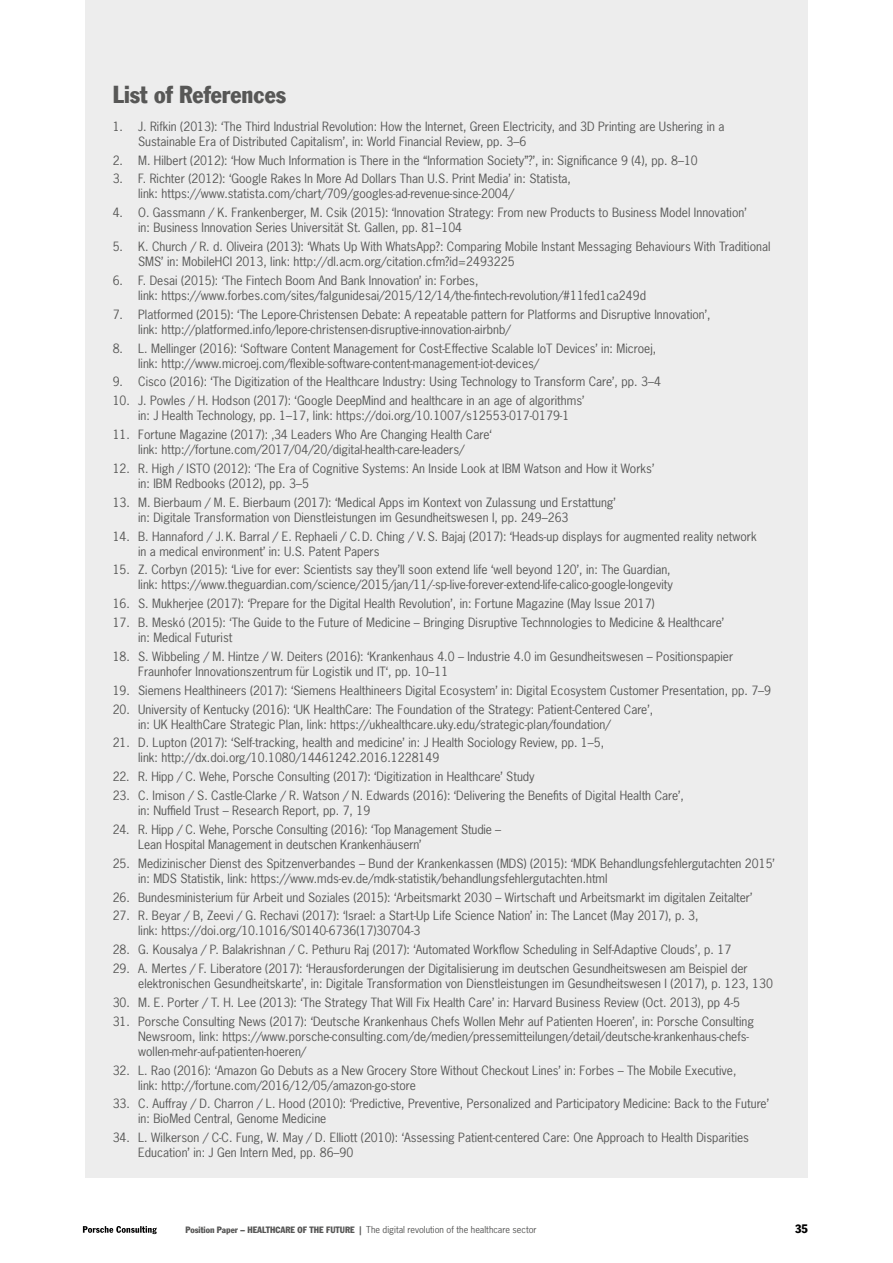
<style>
.page{position:relative;width:893px;height:1263px;background:#fff}
.page>*{position:absolute;margin:0;border:0;box-sizing:border-box;transform-origin:0 0}
.t1{font:condensed 24px "Frank Gothfor Porsche Com";color:#575756}
.t2{font:12px/15px "News Gothfor Porsche Com";color:#575756}
.t3{font:condensed 12px "Frank Gothfor Porsche Com";color:#000}
.t4{font:9px "News Gothfor Porsche Com";color:#575756}
.s1{font-family:"Frank Gothfor Porsche Com";font-stretch:condensed}
</style>
<div class="page">
<svg style="left:83px;top:1226px;width:74px;height:8px"></svg>
<div style="left:85px;top:0;width:723px;height:1178px;background:#ededed"></div>
<h1 class="t1" style="left:113px;top:80px;width:175px">List of References</h1>
<p class="t2" style="left:138px;top:119px;width:588px;text-indent:-26px">1. J. Rifkin (2013): ‘The Third Industrial Revolution: How the Internet, Green Electricity, and 3D Printing are Ushering in a<br>Sustainable Era of Distributed Capitalism’, in: World Financial Review, pp. 3–6</p>
<p class="t2" style="left:113px;top:152px;width:587px">2. M. Hilbert (2012): ‘How Much Information is There in the “Information Society”?’, in: Significance 9 (4), pp. 8–10</p>
<p class="t2" style="left:138px;top:171px;width:434px;text-indent:-26px">3. F. Richter (2012): ‘Google Rakes In More Ad Dollars Than U.S. Print Media’ in: Statista, link: https://www.statista.com/chart/709/googles-ad-revenue-since-2004/</p>
<p class="t2" style="left:138px;top:205px;width:610px;text-indent:-26px">4. O. Gassmann / K. Frankenberger, M. Csik (2015): ‘Innovation Strategy: From new Products to Business Model Innovation’ in: Business Innovation Series Universität St. Gallen, pp. 81–104</p>
<p class="t2" style="left:138px;top:239px;width:634px;text-indent:-26px">5. K. Church / R. d. Oliveira (2013): ‘Whats Up With WhatsApp?: Comparing Mobile Instant Messaging Behaviours With Traditional<br>SMS’ in: MobileHCI 2013, link: http://dl.acm.org/citation.cfm?id=2493225</p>
<p class="t2" style="left:138px;top:273px;width:509px;text-indent:-26px">6. F. Desai (2015): ‘The Fintech Boom And Bank Innovation’ in: Forbes,<br>link: https://www.forbes.com/sites/falgunidesai/2015/12/14/the-fintech-revolution/#11fed1ca249d</p>
<p class="t2" style="left:138px;top:307px;width:574px;text-indent:-26px">7. Platformed (2015): ‘The Lepore-Christensen Debate: A repeatable pattern for Platforms and Disruptive Innovation’, link: http://platformed.info/lepore-christensen-disruptive-innovation-airbnb/</p>
<p class="t2" style="left:138px;top:340px;width:519px;text-indent:-26px">8. L. Mellinger (2016): ‘Software Content Management for Cost-Effective Scalable IoT Devices’ in: Microej, link: http://www.microej.com/flexible-software-content-management-iot-devices/</p>
<p class="t2" style="left:113px;top:374px;width:550px">9. Cisco (2016): ‘The Digitization of the Healthcare Industry: Using Technology to Transform Care’, pp. 3–4</p>
<p class="t2" style="left:138px;top:393px;width:448px;text-indent:-26px">10. J. Powles / H. Hodson (2017): ‘Google DeepMind and healthcare in an age of algorithms’ in: J Health Technology, pp. 1–17, link: https://doi.org/10.1007/s12553-017-0179-1</p>
<p class="t2" style="left:113px;top:427px;width:381px;text-align:center">11. Fortune Magazine (2017): ‚34 Leaders Who Are Changing Health Care‘ link: http://fortune.com/2017/04/20/digital-health-care-leaders/</p>
<p class="t2" style="left:138px;top:461px;width:518px;text-indent:-26px">12. R. High / ISTO (2012): ‘The Era of Cognitive Systems: An Inside Look at IBM Watson and How it Works’ in: IBM Redbooks (2012), pp. 3–5</p>
<p class="t2" style="left:138px;top:495px;width:479px;text-indent:-26px">13. M. Bierbaum / M. E. Bierbaum (2017): ‘Medical Apps im Kontext von Zulassung und Erstattung’ in: Digitale Transformation von Dienstleistungen im Gesundheitswesen I, pp. 249–263</p>
<p class="t2" style="left:138px;top:528px;width:620px;text-indent:-26px">14. B. Hannaford / J.K. Barral / E. Rephaeli / C.D. Ching / V.S. Bajaj (2017): ‘Heads-up displays for augmented reality network in a medical environment’ in: U.S. Patent Papers</p>
<p class="t2" style="left:113px;top:562px;width:562px;text-align:right">15. Z. Corbyn (2015): ‘Live for ever: Scientists say they’ll soon extend life ‘well beyond 120’, in: The Guardian, link: https://www.theguardian.com/science/2015/jan/11/-sp-live-forever-extend-life-calico-google-longevity</p>
<p class="t2" style="left:113px;top:596px;width:544px">16. S. Mukherjee (2017): ‘Prepare for the Digital Health Revolution’, in: Fortune Magazine (May Issue 2017)</p>
<p class="t2" style="left:138px;top:615px;width:587px;text-indent:-26px">17. B. Meskó (2015): ‘The Guide to the Future of Medicine – Bringing Disruptive Technnologies to Medicine &amp; Healthcare’ in: Medical Futurist</p>
<p class="t2" style="left:138px;top:649px;width:596px;text-indent:-26px">18. S. Wibbeling / M. Hintze / W. Deiters (2016): ‘Krankenhaus 4.0 – Industrie 4.0 im Gesundheitswesen – Positionspapier<br>Fraunhofer Innovationszentrum für Logistik und IT‘, pp. 10–11</p>
<p class="t2" style="left:113px;top:683px;width:660px">19. Siemens Healthineers (2017): ‘Siemens Healthineers Digital Ecosystem’ in: Digital Ecosystem Customer Presentation, pp. 7–9</p>
<p class="t2" style="left:138px;top:701px;width:517px;text-indent:-26px">20. University of Kentucky (2016): ‘UK HealthCare: The Foundation of the Strategy: Patient-Centered Care’, in: UK HealthCare Strategic Plan, link: https://ukhealthcare.uky.edu/strategic-plan/foundation/</p>
<p class="t2" style="left:138px;top:735px;width:468px;text-indent:-26px">21. D. Lupton (2017): ‘Self-tracking, health and medicine’ in: J Health Sociology Review, pp. 1–5, link: http://dx.doi.org/10.1080/14461242.2016.1228149</p>
<p class="t2" style="left:113px;top:769px;width:424px">22. R. Hipp / C. Wehe, Porsche Consulting (2017): ‘Digitization in Healthcare’ Study</p>
<p class="t2" style="left:138px;top:788px;width:547px;text-indent:-26px">23. C. Imison / S. Castle-Clarke / R. Watson / N. Edwards (2016): ‘Delivering the Benefits of Digital Health Care’, in: Nuffield Trust – Research Report, pp. 7, 19</p>
<p class="t2" style="left:138px;top:822px;width:365px;text-indent:-26px">24. R. Hipp / C. Wehe, Porsche Consulting (2016): ‘Top Management Studie –<br>Lean Hospital Management in deutschen Krankenhäusern’</p>
<p class="t2" style="left:138px;top:856px;width:638px;text-indent:-26px">25. Medizinischer Dienst des Spitzenverbandes – Bund der Krankenkassen (MDS) (2015): ‘MDK Behandlungsfehlergutachten 2015’ in: MDS Statistik, link: https://www.mds-ev.de/mdk-statistik/behandlungsfehlergutachten.html</p>
<p class="t2" style="left:113px;top:889px;width:641px">26. Bundesministerium für Arbeit und Soziales (2015): ‘Arbeitsmarkt 2030 – Wirtschaft und Arbeitsmarkt im digitalen Zeitalter’</p>
<p class="t2" style="left:138px;top:908px;width:562px;text-indent:-26px">27. R. Beyar / B, Zeevi / G. Rechavi (2017): ‘Israel: a Start-Up Life Science Nation’ in: The Lancet (May 2017), p. 3, link: https://doi.org/10.1016/S0140-6736(17)30704-3</p>
<p class="t2" style="left:113px;top:942px;width:620px">28. G. Kousalya / P. Balakrishnan / C. Pethuru Raj (2017): ‘Automated Workflow Scheduling in Self-Adaptive Clouds’, p. 17</p>
<p class="t2" style="left:138px;top:961px;width:636px;text-indent:-26px">29. A. Mertes / F. Liberatore (2017): ‘Herausforderungen der Digitalisierung im deutschen Gesundheitswesen am Beispiel der elektronischen Gesundheitskarte’, in: Digitale Transformation von Dienstleistungen im Gesundheitswesen I (2017), p. 123, 130</p>
<p class="t2" style="left:113px;top:995px;width:629px">30. M. E. Porter / T. H. Lee (2013): ‘The Strategy That Will Fix Health Care’ in: Harvard Business Review (Oct. 2013), pp 4-5</p>
<p class="t2" style="left:138px;top:1013px;width:617px;text-indent:-26px">31. Porsche Consulting News (2017): ‘Deutsche Krankenhaus Chefs Wollen Mehr auf Patienten Hoeren’, in: Porsche Consulting<br>Newsroom, link: https://www.porsche-consulting.com/de/medien/pressemitteilungen/detail/deutsche-krankenhaus-chefs&shy;wollen-mehr-auf-patienten-hoeren/</p>
<p class="t2" style="left:138px;top:1062px;width:600px;text-indent:-26px">32. L. Rao (2016): ‘Amazon Go Debuts as a New Grocery Store Without Checkout Lines’ in: Forbes – The Mobile Executive, link: http://fortune.com/2016/12/05/amazon-go-store</p>
<p class="t2" style="left:138px;top:1096px;width:632px;text-indent:-26px">33. C. Auffray / D. Charron / L. Hood (2010): ‘Predictive, Preventive, Personalized and Participatory Medicine: Back to the Future’ in: BioMed Central, Genome Medicine</p>
<p class="t2" style="left:138px;top:1130px;width:612px;text-indent:-26px">34. L. Wilkerson / C-C. Fung, W. May / D. Elliott (2010): ‘Assessing Patient-centered Care: One Approach to Health Disparities<br>Education’ in: J Gen Intern Med, pp. 86–90</p>
<p class="t4" style="left:185px;top:1224px;width:353px"><span class="s1">Position Paper – HEALTHCARE OF THE FUTURE |</span> The digital revolution of the healthcare sector</p>
<p class="t3" style="left:795px;top:1222px;width:14px">35</p>
</div>
